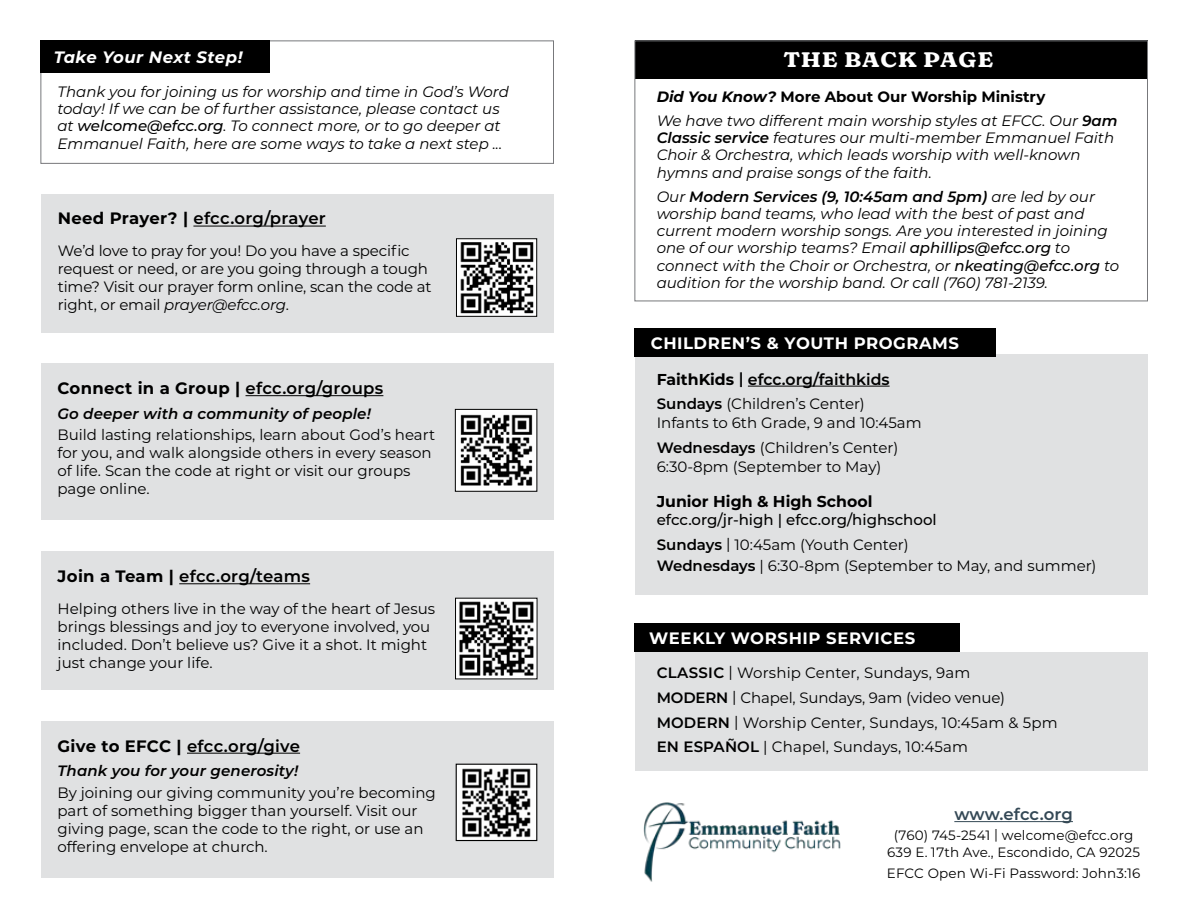
<style>
.page{position:relative;width:1188px;height:918px;background:#fff}
.page>*{position:absolute;margin:0;border:0;box-sizing:border-box;transform-origin:0 0}
.t1{font:700 21px "Fraunces 9 pt Super Soft";letter-spacing:.03em;color:#fff;scale:1.1 1}
.t2{font:600 16.5px "Montserrat";letter-spacing:.01em;color:#000}
.t3{font:700 16.5px "Montserrat";letter-spacing:.03em;color:#fff}
.t4{font:700 16.5px "Montserrat";letter-spacing:.02em;color:#000}
.t5{font:italic 700 16.5px "Montserrat";letter-spacing:.03em;color:#fff}
.t6{font:600 16.5px "Montserrat";color:#344855}
.t7{font:600 15.75px "Montserrat";color:#000}
.t8{font:700 15.75px "Montserrat";color:#000}
.t9{font:15px/18px "Montserrat";color:#000}
.t10{font:italic 15px/17.2px "Montserrat";color:#000}
.t11{font:500 15px/24.8px "Montserrat";color:#000}
.t12{font:italic 600 15px "Montserrat";letter-spacing:.01em;color:#000}
.t13{font:13.5px/17.5px "Montserrat";letter-spacing:.01em;color:#000;text-align:center}
.s1{font-weight:500}
.s2{font-weight:700}
.s3{font-style:italic}
.s4{font-weight:600}
.s5{font-weight:700;font-style:normal}
.s6{font-weight:400}
</style>
<div class="page">
<div style="left:40px;top:40px;width:514px;height:124px;border:1px solid #77787b"></div>
<div style="left:41px;top:41px;width:229px;height:32px;background:#000"></div>
<div style="left:41px;top:364px;width:513px;height:156px;background:#e0e1e2"></div>
<hr style="left:246px;top:395px;width:137px;height:1px;background:#000">
<div style="left:455px;top:409px;width:82px;height:82px;background:#fff"></div>
<img style="left:460px;top:414px;width:73px;height:72px">
<div style="left:455px;top:409px;width:82px;height:83px;border:1px solid #000"></div>
<div style="left:41px;top:552px;width:513px;height:138px;background:#e0e1e2"></div>
<hr style="left:179px;top:583px;width:131px;height:1px;background:#000">
<img style="left:457px;top:600px;width:79px;height:77px">
<div style="left:41px;top:194px;width:513px;height:138px;background:#e0e1e2"></div>
<hr style="left:193px;top:226px;width:133px;height:1px;background:#000">
<img style="left:458px;top:240px;width:77px;height:75px">
<div style="left:456px;top:238px;width:81px;height:79px;border:1px solid #000"></div>
<div style="left:41px;top:721px;width:513px;height:157px;background:#e0e1e2"></div>
<hr style="left:187px;top:753px;width:113px;height:1px;background:#000">
<img style="left:458px;top:766px;width:77px;height:73px">
<div style="left:456px;top:764px;width:81px;height:77px;border:1px solid #000"></div>
<div style="left:635px;top:40px;width:513px;height:39px;background:#000"></div>
<div style="left:634px;top:40px;width:514px;height:261px;border:1px solid #77787b"></div>
<div style="left:635px;top:355px;width:513px;height:240px;background:#e0e1e2"></div>
<hr style="left:748px;top:386px;width:142px;height:1px;background:#000">
<hr style="left:954px;top:821px;width:119px;height:1px;background:#344855">
<div style="left:635px;top:624px;width:325px;height:28px;background:#000"></div>
<div style="left:635px;top:652px;width:513px;height:119px;background:#e0e1e2"></div>
<img style="left:643px;top:802px;width:198px;height:80px">
<div style="left:635px;top:328px;width:361px;height:29px;background:#000"></div>
<p class="t5" style="left:54px;top:45px;width:190px">Take Your Next Step!</p>
<p class="t10" style="left:57px;top:82px;width:453px">Thank you for joining us for worship and time in God’s Word today! If we can be of further assistance, please contact us at <span class="s1">welcome@efcc.org</span>. To connect more, or to go deeper at Emmanuel Faith, here are some ways to take a next step ...</p>
<p class="t2" style="left:58px;top:207px;width:270px"><span class="s2">Need Prayer? |</span> efcc.org/prayer</p>
<p class="t9" style="left:58px;top:241px;width:375px">We’d love to pray for you! Do you have a specific request or need, or are you going through a tough time? Visit our prayer form online, scan the code at right, or email <span class="s3">prayer@efcc.org</span>.</p>
<p class="t4" style="left:57px;top:376px;width:327px">Connect in a Group | <span class="s4">efcc.org/groups</span></p>
<p class="t12" style="left:57px;top:403px;width:315px">Go deeper with a community of people!</p>
<p class="t9" style="left:57px;top:425px;width:379px">Build lasting relationships, learn about God’s heart for you, and walk alongside others in every season of life. Scan the code at right or visit our groups page online.</p>
<p class="t2" style="left:58px;top:565px;width:254px"><span class="s2">Join a Team |</span> efcc.org/teams</p>
<p class="t9" style="left:58px;top:599px;width:379px">Helping others live in the way of the heart of Jesus brings blessings and joy to everyone involved, you included. Don’t believe us? Give it a shot. It might just change your life.</p>
<p class="t2" style="left:57px;top:734px;width:244px"><span class="s2">Give to EFCC |</span> efcc.org/give</p>
<p class="t12" style="left:57px;top:760px;width:242px">Thank you for your generosity!</p>
<p class="t9" style="left:57px;top:783px;width:380px">By joining our giving community you’re becoming part of something bigger than yourself. Visit our giving page, scan the code to the right, or use an offering envelope at church.</p>
<h1 class="t1" style="left:783px;top:43px;width:192px">THE BACK PAGE</h1>
<p class="t10" style="left:657px;top:84px;width:462px;line-height:24px"><span class="s2">Did You Know?</span> <span class="s5">More About Our Worship Ministry<br></span>We have two different main worship styles at EFCC. Our <span class="s4">9am</span></p>
<p class="t10" style="left:657px;top:129px;width:459px"><span class="s4">Classic service</span> features our multi-member Emmanuel Faith<br>Choir &amp; Orchestra, which leads worship with well-known hymns and praise songs of the faith.</p>
<p class="t10" style="left:657px;top:187px;width:464px">Our <span class="s4">Modern Services (9, 10:45am and 5pm)</span> are led by our worship band teams, who lead with the best of past and current modern worship songs. Are you interested in joining one of our worship teams? Email <span class="s1">aphillips@efcc.org</span> to connect with the Choir or Orchestra, or <span class="s1">nkeating@efcc.org</span> to audition for the worship band. Or call (760) 781-2139.</p>
<p class="t3" style="left:651px;top:331px;width:310px">CHILDREN’S &amp; YOUTH PROGRAMS</p>
<p class="t7" style="left:657px;top:368px;width:234px"><span class="s2">FaithKids</span> | efcc.org/faithkids</p>
<p class="t9" style="left:657px;top:394px;width:266px;line-height:19px"><span class="s4">Sundays</span> (Children’s Center)<br>Infants to 6th Grade, 9 and 10:45am</p>
<p class="t9" style="left:657px;top:438px;width:243px;line-height:19px"><span class="s4">Wednesdays</span> (Children’s Center)<br>6:30-8pm (September to May)</p>
<p class="t8" style="left:657px;top:490px;width:217px">Junior High &amp; High School</p>
<p class="t11" style="left:657px;top:507px;width:282px">efcc.org/jr-high | efcc.org/highschool<br><span class="s4">Sundays</span> <span class="s6">| 10:45am (Youth Center)</span></p>
<p class="t9" style="left:657px;top:556px;width:441px"><span class="s4">Wednesdays</span> | 6:30-8pm (September to May, and summer)</p>
<p class="t3" style="left:649px;top:627px;width:268px">WEEKLY WORSHIP SERVICES</p>
<p class="t9" style="left:657px;top:660px;width:402px;line-height:24.8px"><span class="s4">CLASSIC</span> | Worship Center, Sundays, 9am<br><span class="s4">MODERN</span> | Chapel, Sundays, 9am (video venue)<br><span class="s4">MODERN</span> | Worship Center, Sundays, 10:45am &amp; 5pm <span class="s4">EN ESPAÑOL</span> | Chapel, Sundays, 10:45am</p>
<p class="t6" style="left:954px;top:802px;width:120px">www.efcc.org</p>
<p class="t13" style="left:887px;top:826px;width:254px">(760) 745-2541 | welcome@efcc.org<br>639 E. 17th Ave., Escondido, CA 92025</p>
<p class="t13" style="left:887px;top:864px;width:255px">EFCC Open Wi-Fi Password: John3:16</p>
</div>
